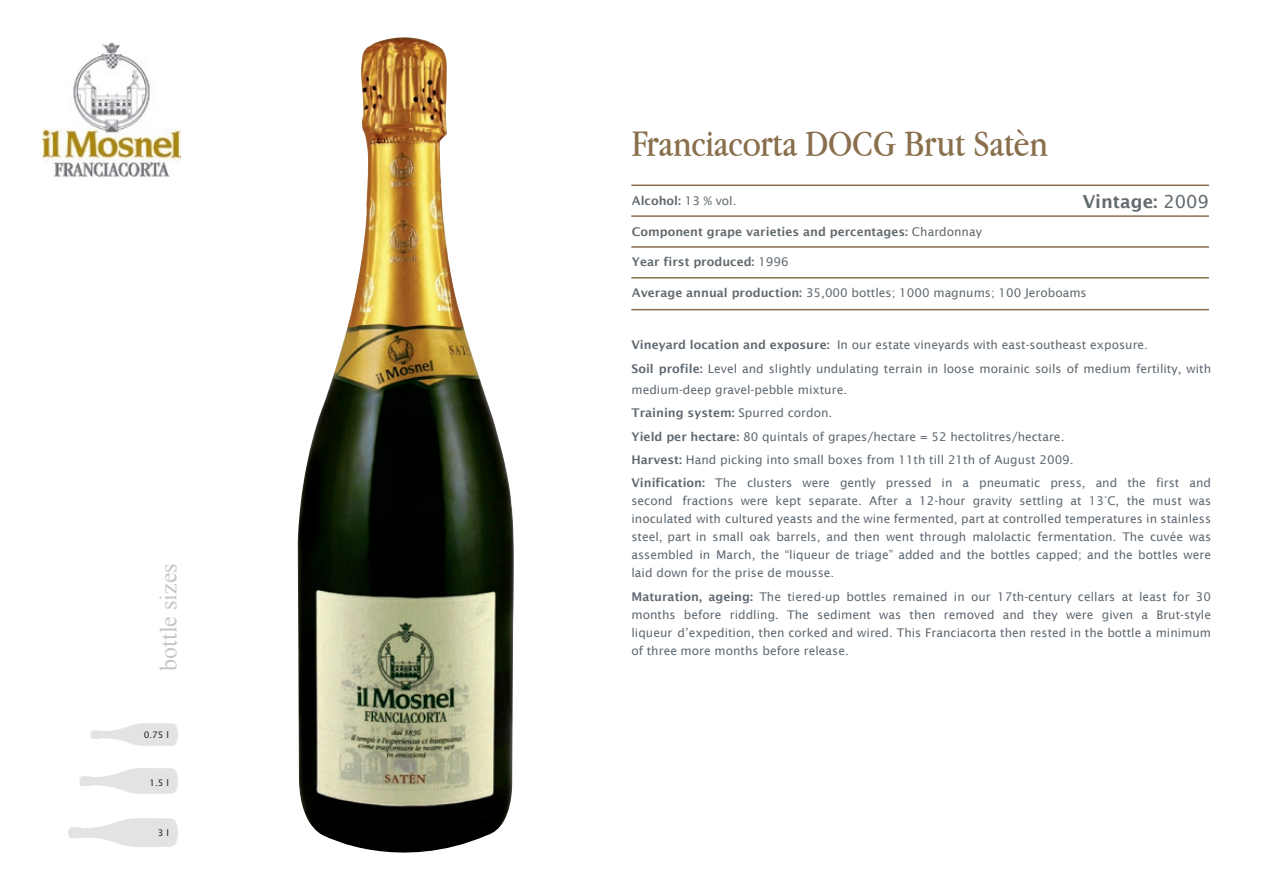
<style>
.page{position:relative;width:1263px;height:893px;background:#fff}
.page>*{position:absolute;margin:0;border:0;box-sizing:border-box;transform-origin:0 0}
.t1{font:39px "Apple Garamond";letter-spacing:-.005em;color:#896f4c}
.t2{font:24px "Times New Roman";color:#c6c5c6}
.t3{font:600 18px "Lucida Sans";color:#616a6f}
.t4{font:12px/18px "Lucida Sans";color:#5f6972}
.t5{font:600 12px "Lucida Sans";color:#616a6f}
.t6{font:12px "Lucida Sans";color:#616a6f}
.t7{font:9px "Lucida Sans";color:#231f20}
.s1{font-weight:400}
.s2{font-weight:600}
.s3{font-weight:600;color:#616a6f}
</style>
<div class="page">
<img style="left:42px;top:42px;width:138px;height:135px">
<hr style="left:631px;top:215px;width:578px;height:2px;background:#896f4c">
<hr style="left:631px;top:185px;width:578px;height:1px;background:#896f4c">
<hr style="left:631px;top:246px;width:578px;height:2px;background:#896f4c">
<hr style="left:631px;top:277px;width:578px;height:2px;background:#896f4c">
<hr style="left:631px;top:309px;width:578px;height:1px;background:#896f4c">
<img style="left:298px;top:37px;width:216px;height:816px">
<img style="left:68px;top:818px;width:110px;height:29px">
<img style="left:79px;top:768px;width:99px;height:26px">
<img style="left:90px;top:723px;width:88px;height:23px">
<h2 class="t2" style="left:152px;top:671px;width:109px;rotate:-90deg">bottle sizes</h2>
<p class="t7" style="left:144px;top:729px;width:27px">0.75 l</p>
<p class="t7" style="left:149px;top:777px;width:21px">1.5 l</p>
<p class="t7" style="left:158px;top:827px;width:13px">3 l</p>
<h1 class="t1" style="left:631px;top:121px;width:418px">Franciacorta DOCG Brut Satèn</h1>
<h3 class="t3" style="left:1083px;top:191px;width:128px">Vintage: <span class="s1">2009</span></h3>
<p class="t5" style="left:632px;top:194px;width:106px">Alcohol: <span class="s1">13 % vol.</span></p>
<p class="t5" style="left:632px;top:225px;width:352px">Component grape varieties and percentages: <span class="s1">Chardonnay</span></p>
<p class="t5" style="left:632px;top:255px;width:158px">Year first produced: <span class="s1">1996</span></p>
<p class="t6" style="left:632px;top:286px;width:456px"><span class="s2">Average annual production:</span> 35,000 bottles; 1000 magnums; 100 Jeroboams</p>
<p class="t4" style="left:631px;top:333px;width:581px;line-height:23.4px"><span class="s2">Vineyard loca</span><span class="s3">tion and e</span><span class="s2">xposure:</span> In our estate vineyards with east-southeast exposure.<br><span class="s2">Soil profile:</span> Level and slightly undulating terrain in loose morainic soils of medium fertility, with</p>
<p class="t4" style="left:631px;top:378px;width:581px;line-height:23.4px">medium-deep gravel-pebble mixture.<br><span class="s2">Training system:</span> Spurred cordon.<br><span class="s2">Yield per hectare:</span> 80 quintals of grapes/hectare = 52 hectolitres/hectare.<br><span class="s2">Harvest:</span> Hand picking into small boxes from 11th till 21th of August 2009.<br><span class="s2">Vinification:</span> The clusters were gently pressed in a pneumatic press, and the first and</p>
<p class="t4" style="left:631px;top:492px;width:581px;text-align:justify">second fractions were kept separate. After a 12-hour gravity settling at 13°C, the must was inoculated with cultured yeasts and the wine fermented, part at controlled temperatures in stainless steel, part in small oak barrels, and then went through malolactic fermentation. The cuvée was assembled in March, the “liqueur de triage” added and the bottles capped; and the bottles were laid down for the prise de mousse.</p>
<p class="t4" style="left:631px;top:588px;width:581px;text-align:justify"><span class="s2">Maturation, ageing:</span> The tiered-up bottles remained in our 17th-century cellars at least for 30 months before riddling. The sediment was then removed and they were given a Brut-style liqueur d’expedition, then corked and wired. This Franciacorta then rested in the bottle a minimum of three more months before release.</p>
</div>
